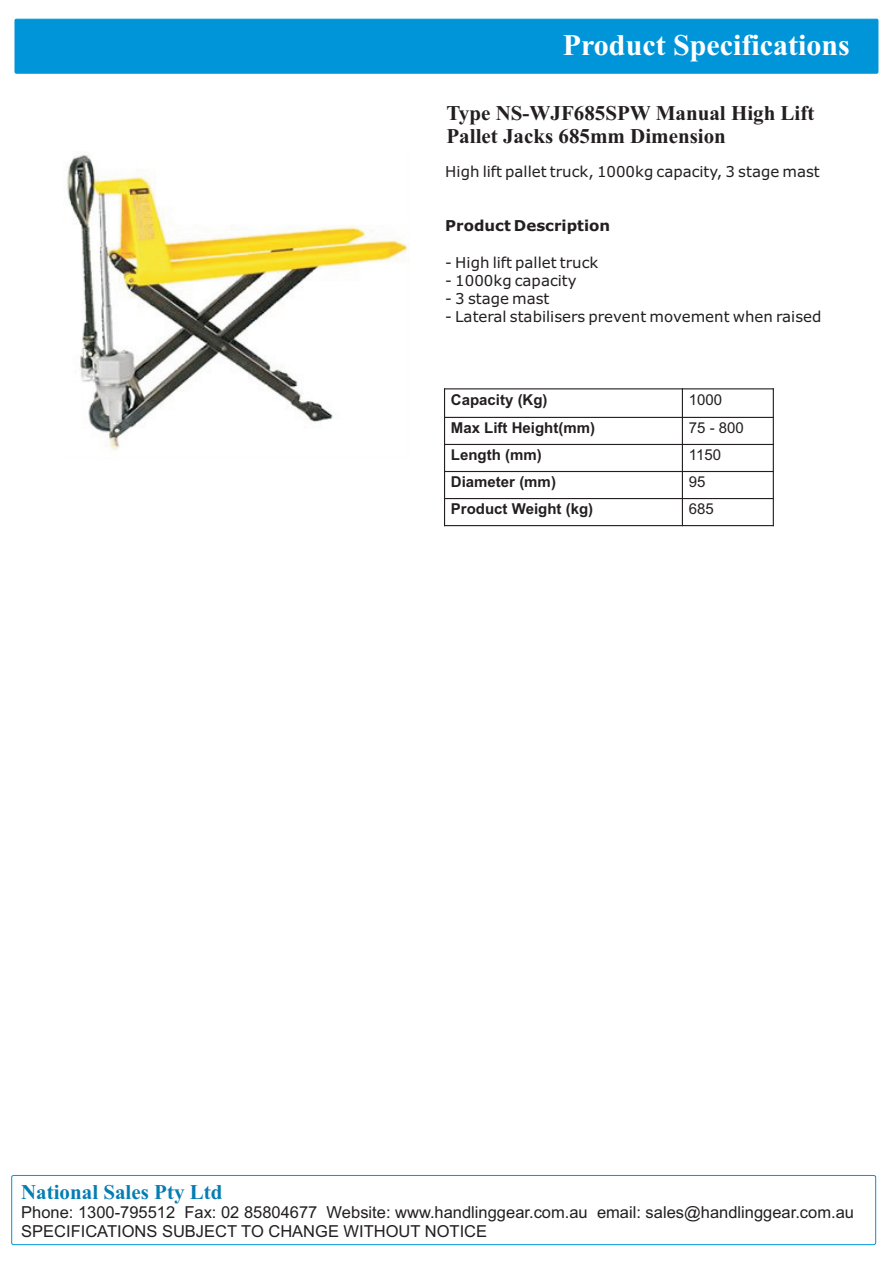
<style>
.page{position:relative;width:893px;height:1263px;background:#fff}
.page>*{position:absolute;margin:0;border:0;box-sizing:border-box;transform-origin:0 0}
.t1{font:700 30px "Times New Roman";color:#fff}
.t2{font:700 21px/23.2px "Times New Roman";color:#231f20}
.t3{font:700 21px "Times New Roman";color:#057db2}
.t4{font:16.5px/18.5px "Arial";color:#231f20}
.t5{font:15px "Verdana";color:#231f20}
.t6{font:700 15px "Arial";color:#231f20}
.t7{font:15px "Arial";color:#231f20}
.t8{font:700 15px "Verdana";color:#231f20}
</style>
<div class="page">
<div style="left:15px;top:19px;width:863px;height:54px;background:#0095d9;border:1px solid #0095d9"></div>
<div style="left:11px;top:1175px;width:865px;height:70px;border:1px solid #0095d9;border-radius:2px"></div>
<hr style="left:444px;top:388px;width:1px;height:138px;background:#231f20">
<hr style="left:682px;top:388px;width:1px;height:138px;background:#231f20">
<hr style="left:773px;top:388px;width:1px;height:138px;background:#231f20">
<hr style="left:444px;top:525px;width:330px;height:1px;background:#231f20">
<hr style="left:444px;top:498px;width:330px;height:1px;background:#231f20">
<hr style="left:444px;top:471px;width:330px;height:1px;background:#231f20">
<hr style="left:444px;top:444px;width:330px;height:1px;background:#231f20">
<hr style="left:444px;top:417px;width:330px;height:1px;background:#231f20">
<hr style="left:444px;top:388px;width:330px;height:1px;background:#231f20">
<img style="left:67px;top:154px;width:343px;height:297px">
<h1 class="t1" style="left:563px;top:35px;width:288px">Product Specifications</h1>
<p class="t2" style="left:446px;top:103px;width:369px">Type NS-WJF685SPW Manual High Lift<br>Pallet Jacks 685mm Dimension</p>
<p class="t5" style="left:445px;top:165px;width:376px">High lift pallet truck, 1000kg capacity, 3 stage mast</p>
<p class="t8" style="left:445px;top:220px;width:166px">Product Description</p>
<p class="t5" style="left:445px;top:256px;width:155px">- High lift pallet truck</p>
<p class="t5" style="left:445px;top:274px;width:133px">- 1000kg capacity</p>
<p class="t5" style="left:445px;top:293px;width:106px">- 3 stage mast</p>
<p class="t5" style="left:445px;top:311px;width:378px">- Lateral stabilisers prevent movement when raised</p>
<p class="t6" style="left:451px;top:394px;width:98px">Capacity (Kg)</p>
<p class="t7" style="left:689px;top:394px;width:35px">1000</p>
<p class="t6" style="left:451px;top:422px;width:146px">Max Lift Height(mm)</p>
<p class="t7" style="left:689px;top:422px;width:57px">75 - 800</p>
<p class="t6" style="left:451px;top:449px;width:92px">Length (mm)</p>
<p class="t7" style="left:689px;top:449px;width:34px">1150</p>
<p class="t6" style="left:451px;top:476px;width:107px">Diameter (mm)</p>
<p class="t7" style="left:689px;top:476px;width:18px">95</p>
<p class="t6" style="left:451px;top:503px;width:144px">Product Weight (kg)</p>
<p class="t7" style="left:689px;top:503px;width:27px">685</p>
<p class="t3" style="left:21px;top:1184px;width:203px">National Sales Pty Ltd</p>
<p class="t4" style="left:21px;top:1205px;width:834px">Phone: 1300-795512 Fax: 02 85804677 Website: www.handlinggear.com.au email: sales@handlinggear.com.au<br>SPECIFICATIONS SUBJECT TO CHANGE WITHOUT NOTICE</p>
</div>
